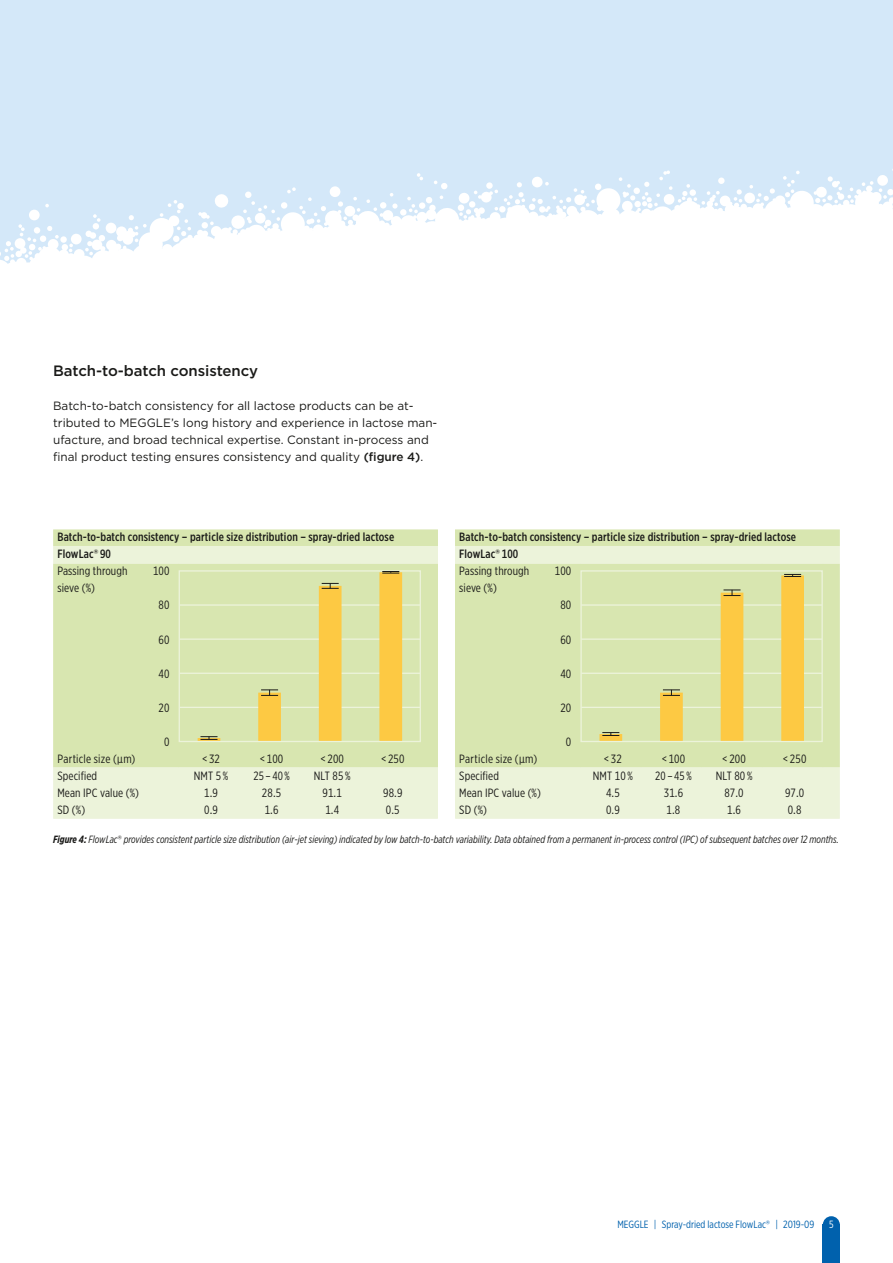
<style>
.page{position:relative;width:893px;height:1263px;background:#fff}
.page>*{position:absolute;margin:0;border:0;box-sizing:border-box;transform-origin:0 0}
.M_Subhead_10pt_4mm_G{font:500 15px "Gotham";letter-spacing:-.005em;color:#1a1a18}
.t1{font:12px "Gotham X Narrow";letter-spacing:.01em;color:#1a1a18}
.M_Copy_8pt_4mm_G{font:12px/17px "Gotham";color:#1a1a18}
.t2{font:500 12px/17px "Gotham X Narrow";letter-spacing:.01em;color:#1a1a18}
.M_Caption_Copy_7pt_1{font:italic 10.5px "Gotham X Narrow";color:#1a1a18}
.M_Category_7pt_10pt{font:10.5px "Gotham X Narrow";color:#0061ad}
.t3{font:10.5px "Gotham X Narrow";color:#fff}
.s1{font-weight:500}
.s2{font-family:"Gotham"}
.s3{font-weight:400}
.s4{font-weight:700}
.s5{font-family:"Gotham";font-style:normal}
</style>
<div class="page">
<div style="left:0;top:0;width:893px;height:455px;background:#d4e8f9"></div>
<svg style="left:0;top:169px;width:893px;height:286px;background:#f8fbfe"></svg>
<div style="left:823px;top:1225px;width:17px;height:38px;background:#0061ad"></div>
<div style="left:823px;top:1216px;width:17px;height:17px;background:#0061ad;border-radius:50%"></div>
<div style="left:53px;top:529px;width:385px;height:17px;background:#d8e6b0"></div>
<svg style="left:53px;top:546px;width:385px;height:273px;background:#dde9bc"></svg>
<div style="left:179px;top:570px;width:242px;height:172px;border:1px solid #ecf3da"></div>
<hr style="left:179px;top:604px;width:241px;height:2px;background:#ecf3da">
<hr style="left:179px;top:638px;width:241px;height:2px;background:#ecf3da">
<hr style="left:179px;top:673px;width:241px;height:1px;background:#ecf3da">
<hr style="left:179px;top:707px;width:241px;height:1px;background:#ecf3da">
<hr style="left:198px;top:738px;width:22px;height:3px;background:#fdc943">
<div style="left:319px;top:586px;width:23px;height:155px;background:#fdc943"></div>
<div style="left:379px;top:572px;width:23px;height:169px;background:#fdc943"></div>
<div style="left:258px;top:693px;width:23px;height:48px;background:#fdc943"></div>
<svg style="left:322px;top:583px;width:17px;height:6px"></svg>
<svg style="left:382px;top:571px;width:17px;height:3px"></svg>
<svg style="left:200px;top:736px;width:17px;height:4px"></svg>
<svg style="left:261px;top:689px;width:17px;height:7px"></svg>
<div style="left:455px;top:529px;width:385px;height:17px;background:#d8e6b0"></div>
<svg style="left:455px;top:546px;width:385px;height:273px;background:#dde9bc"></svg>
<div style="left:580px;top:570px;width:243px;height:172px;border:1px solid #ecf3da"></div>
<hr style="left:581px;top:604px;width:241px;height:2px;background:#ecf3da">
<hr style="left:581px;top:638px;width:241px;height:2px;background:#ecf3da">
<hr style="left:581px;top:673px;width:241px;height:1px;background:#ecf3da">
<hr style="left:581px;top:707px;width:241px;height:1px;background:#ecf3da">
<div style="left:599px;top:734px;width:23px;height:7px;background:#fdc943"></div>
<div style="left:721px;top:593px;width:22px;height:148px;background:#fdc943"></div>
<div style="left:781px;top:575px;width:23px;height:166px;background:#fdc943"></div>
<div style="left:660px;top:693px;width:23px;height:48px;background:#fdc943"></div>
<svg style="left:723px;top:590px;width:17px;height:6px"></svg>
<svg style="left:784px;top:574px;width:17px;height:3px"></svg>
<svg style="left:602px;top:732px;width:17px;height:4px"></svg>
<svg style="left:663px;top:689px;width:17px;height:7px"></svg>
<p class="M_Subhead_10pt_4mm_G" style="left:53px;top:361px;width:207px">Batch-to-batch consistency</p>
<p class="M_Copy_8pt_4mm_G" style="left:53px;top:397px;width:386px">Batch-to-batch consistency for all lactose products can be at&shy;tributed to MEGGLE’s long history and experience in lactose man&shy;ufacture, and broad technical expertise. Constant in-process and final product testing ensures consistency and quality <span class="s1">(figure 4)</span>.</p>
<p class="t2" style="left:57px;top:529px;width:338px">Batch-to-batch consistency – particle size distribution – spray-dried lactose<br>FlowLac<span class="s2">®</span> 90<br><span class="s3">Passing through<br>sieve (%)</span></p>
<p class="t1" style="left:153px;top:564px;width:18px">100</p>
<p class="t1" style="left:159px;top:598px;width:12px">80</p>
<p class="t1" style="left:159px;top:632px;width:12px">60</p>
<p class="t1" style="left:159px;top:666px;width:12px">40</p>
<p class="t1" style="left:159px;top:700px;width:12px">20</p>
<p class="t1" style="left:164px;top:734px;width:7px">0</p>
<p class="t2" style="left:459px;top:529px;width:338px">Batch-to-batch consistency – particle size distribution – spray-dried lactose<br>FlowLac<span class="s2">®</span> 100<br><span class="s3">Passing through<br>sieve (%)</span></p>
<p class="t1" style="left:555px;top:564px;width:18px">100</p>
<p class="t1" style="left:560px;top:598px;width:12px">80</p>
<p class="t1" style="left:560px;top:632px;width:12px">60</p>
<p class="t1" style="left:560px;top:666px;width:12px">40</p>
<p class="t1" style="left:560px;top:700px;width:12px">20</p>
<p class="t1" style="left:566px;top:734px;width:7px">0</p>
<p class="t1" style="left:57px;top:751px;width:79px">Particle size (µm)</p>
<p class="t1" style="left:202px;top:751px;width:19px">&lt; 32</p>
<p class="t1" style="left:260px;top:751px;width:25px">&lt; 100</p>
<p class="t1" style="left:320px;top:751px;width:25px">&lt; 200</p>
<p class="t1" style="left:381px;top:751px;width:25px">&lt; 250</p>
<p class="t1" style="left:57px;top:768px;width:41px">Specified</p>
<p class="t1" style="left:194px;top:768px;width:36px">NMT 5 %</p>
<p class="t1" style="left:253px;top:768px;width:38px">25 – 40 %</p>
<p class="t1" style="left:314px;top:768px;width:38px">NLT 85 %</p>
<p class="t1" style="left:57px;top:785px;width:83px">Mean IPC value (%)</p>
<p class="t1" style="left:204px;top:785px;width:15px">1.9</p>
<p class="t1" style="left:262px;top:785px;width:21px">28.5</p>
<p class="t1" style="left:323px;top:785px;width:21px">91.1</p>
<p class="t1" style="left:383px;top:785px;width:21px">98.9</p>
<p class="t1" style="left:57px;top:802px;width:29px">SD (%)</p>
<p class="t1" style="left:204px;top:802px;width:15px">0.9</p>
<p class="t1" style="left:265px;top:802px;width:15px">1.6</p>
<p class="t1" style="left:325px;top:802px;width:15px">1.4</p>
<p class="t1" style="left:386px;top:802px;width:15px">0.5</p>
<p class="M_Caption_Copy_7pt_1" style="left:57px;top:837px;width:334px">Data obtained from a permanent in-process-control (IPC) of subsequent batches over a</p>
<p class="t1" style="left:459px;top:751px;width:79px">Particle size (µm)</p>
<p class="t1" style="left:604px;top:751px;width:19px">&lt; 32</p>
<p class="t1" style="left:662px;top:751px;width:25px">&lt; 100</p>
<p class="t1" style="left:722px;top:751px;width:25px">&lt; 200</p>
<p class="t1" style="left:783px;top:751px;width:25px">&lt; 250</p>
<p class="t1" style="left:459px;top:768px;width:41px">Specified</p>
<p class="t1" style="left:593px;top:768px;width:41px">NMT 10 %</p>
<p class="t1" style="left:655px;top:768px;width:38px">20 – 45 %</p>
<p class="t1" style="left:716px;top:768px;width:38px">NLT 80 %</p>
<p class="t1" style="left:459px;top:785px;width:83px">Mean IPC value (%)</p>
<p class="t1" style="left:606px;top:785px;width:15px">4.5</p>
<p class="t1" style="left:664px;top:785px;width:21px">31.6</p>
<p class="t1" style="left:724px;top:785px;width:21px">87.0</p>
<p class="t1" style="left:785px;top:785px;width:21px">97.0</p>
<p class="t1" style="left:459px;top:802px;width:29px">SD (%)</p>
<p class="t1" style="left:606px;top:802px;width:15px">0.9</p>
<p class="t1" style="left:667px;top:802px;width:15px">1.8</p>
<p class="t1" style="left:727px;top:802px;width:15px">1.6</p>
<p class="t1" style="left:788px;top:802px;width:15px">0.8</p>
<p class="M_Caption_Copy_7pt_1" style="left:459px;top:837px;width:334px">Data obtained from a permanent in-process-control (IPC) of subsequent batches over a</p>
<p class="M_Caption_Copy_7pt_1" style="left:53px;top:833px;width:787px"><span class="s4">Figure 4:</span> FlowLac<span class="s5">®</span> provides consistent particle size distribution (air-jet sieving) indicated by low batch-to-batch variability. Data obtained from a permanent in-process control (IPC) of subsequent batches over 12 months.</p>
<p class="M_Category_7pt_10pt" style="left:617px;top:1218px;width:198px">MEGGLE | Spray-dried lactose FlowLac<span class="s2">®</span> | 2019-09</p>
<p class="t3" style="left:829px;top:1218px;width:6px">5</p>
</div>
